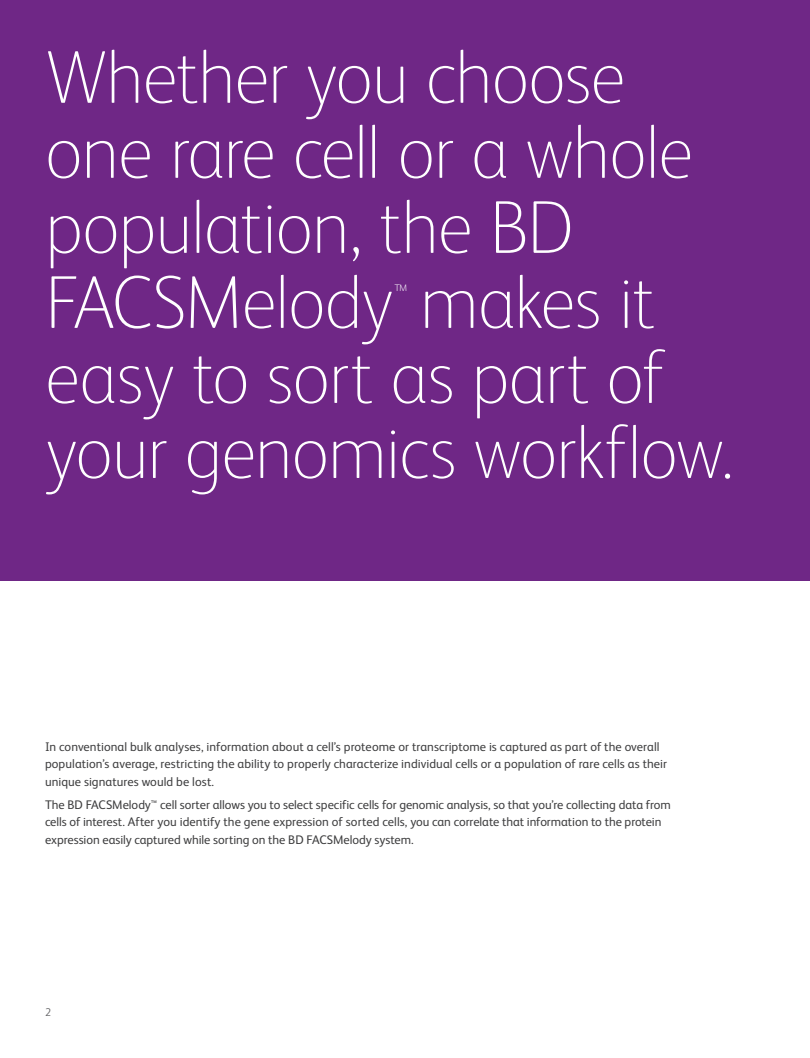
<style>
.page{position:relative;width:810px;height:1058px;background:#fff}
.page>*{position:absolute;margin:0;border:0;box-sizing:border-box;transform-origin:0 0}
.Headline_FS_Albert_T{font:100 75px/75px "FS Albert Pro";letter-spacing:-.02em;color:#fff}
.Headline_FS_Albert_T-2{font:100 19.62px "FS Albert Pro";color:#fff}
.Body_copy_option_2_F{font:12.5px/17.5px "FS Albert Pro";color:#3e3e3f}
.t1{font:300 11.25px "FS Albert Pro";color:#5f5f62}
</style>
<div class="page">
<div style="left:0;top:0;width:810px;height:580px;background:#6f2786"></div>
<p class="Headline_FS_Albert_T" style="left:45px;top:36px;width:650px">Whether you choose one rare cell or a whole population, the BD<br>FACSMelody makes it</p>
<p class="Headline_FS_Albert_T-2" style="left:394px;top:278px;width:14px">™</p>
<p class="Headline_FS_Albert_T" style="left:45px;top:336px;width:691px">easy to sort as part of your genomics workflow.</p>
<p class="Body_copy_option_2_F" style="left:45px;top:736px;width:624px">In conventional bulk analyses, information about a cell’s proteome or transcriptome is captured as part of the overall population’s average, restricting the ability to properly characterize individual cells or a population of rare cells as their unique signatures would be lost.</p>
<p class="Body_copy_option_2_F" style="left:45px;top:794px;width:627px">The BD FACSMelody<sup>™</sup> cell sorter allows you to select specific cells for genomic analysis, so that you’re collecting data from cells of interest. After you identify the gene expression of sorted cells, you can correlate that information to the protein expression easily captured while sorting on the BD FACSMelody system.</p>
<p class="t1" style="left:45px;top:1004px;width:8px">2</p>
</div>
